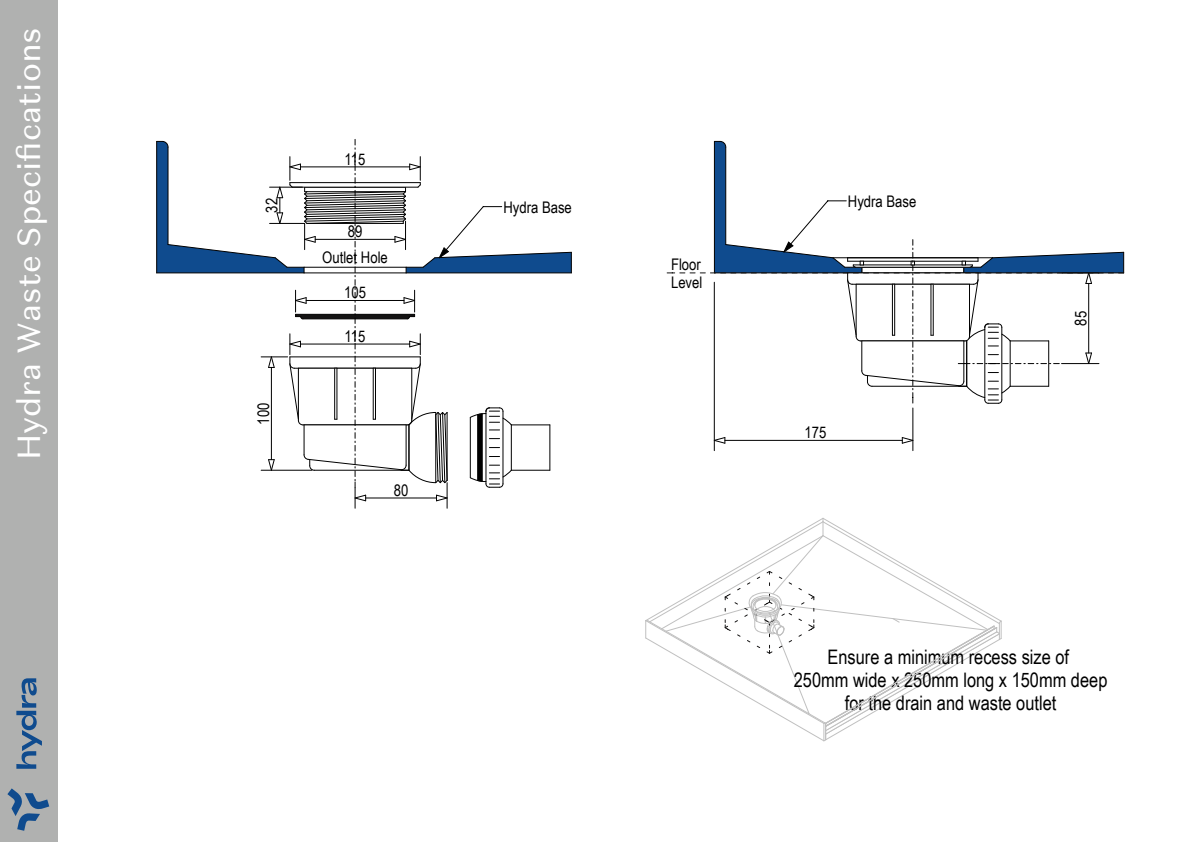
<style>
.page{position:relative;width:1191px;height:842px;background:#fff}
.page>*{position:absolute;margin:0;border:0;box-sizing:border-box;transform-origin:0 0}
.t1{font:32px "Domaine Sans Text";color:#fff}
.t2{font:20px/22.9px "Arial Narrow";color:#000;text-align:center}
.t3{font:16px/18.3px "Arial Narrow";color:#000}
</style>
<div class="page">
<hr style="left:156px;top:141px;width:1px;height:132px;background:#000">
<svg style="left:680px;top:141px;width:444px;height:263px"></svg>
<svg style="left:645px;top:518px;width:357px;height:223px"></svg>
<hr style="left:725px;top:440px;width:177px;height:1px;background:#000">
<svg style="left:715px;top:437px;width:10px;height:7px"></svg>
<svg style="left:902px;top:437px;width:10px;height:7px"></svg>
<hr style="left:714px;top:282px;width:1px;height:169px;background:#000">
<hr style="left:912px;top:408px;width:1px;height:43px;background:#000">
<div style="left:0;top:0;width:57px;height:842px;background:#b0b1b0"></div>
<svg style="left:7px;top:788px;width:42px;height:43px"></svg>
<svg style="left:16px;top:678px;width:26px;height:91px"></svg>
<svg style="left:157px;top:139px;width:415px;height:369px"></svg>
<h1 class="t1" style="left:9px;top:460px;width:435px;rotate:-90deg">Hydra Waste Specifications</h1>
<p class="t3" style="left:262px;top:213px;width:16px;rotate:-90deg">32</p>
<p class="t3" style="left:254px;top:424px;width:23px;rotate:-90deg">100</p>
<p class="t3" style="left:344px;top:149px;width:22px">115</p>
<p class="t3" style="left:348px;top:222px;width:16px">89</p>
<p class="t3" style="left:322px;top:248px;width:67px">Outlet Hole</p>
<p class="t3" style="left:344px;top:283px;width:23px">105</p>
<p class="t3" style="left:344px;top:326px;width:22px">115</p>
<p class="t3" style="left:394px;top:480px;width:16px">80</p>
<p class="t3" style="left:503px;top:197px;width:70px">Hydra Base</p>
<p class="t3" style="left:671px;top:254px;width:33px">Floor<br>Level</p>
<p class="t3" style="left:848px;top:192px;width:70px">Hydra Base</p>
<p class="t3" style="left:804px;top:423px;width:23px">175</p>
<p class="t3" style="left:1071px;top:325px;width:16px;rotate:-90deg">85</p>
<p class="t2" style="left:793px;top:645px;width:315px">Ensure a minimum recess size of<br>250mm wide x 250mm long x 150mm deep for the drain and waste outlet</p>
</div>
